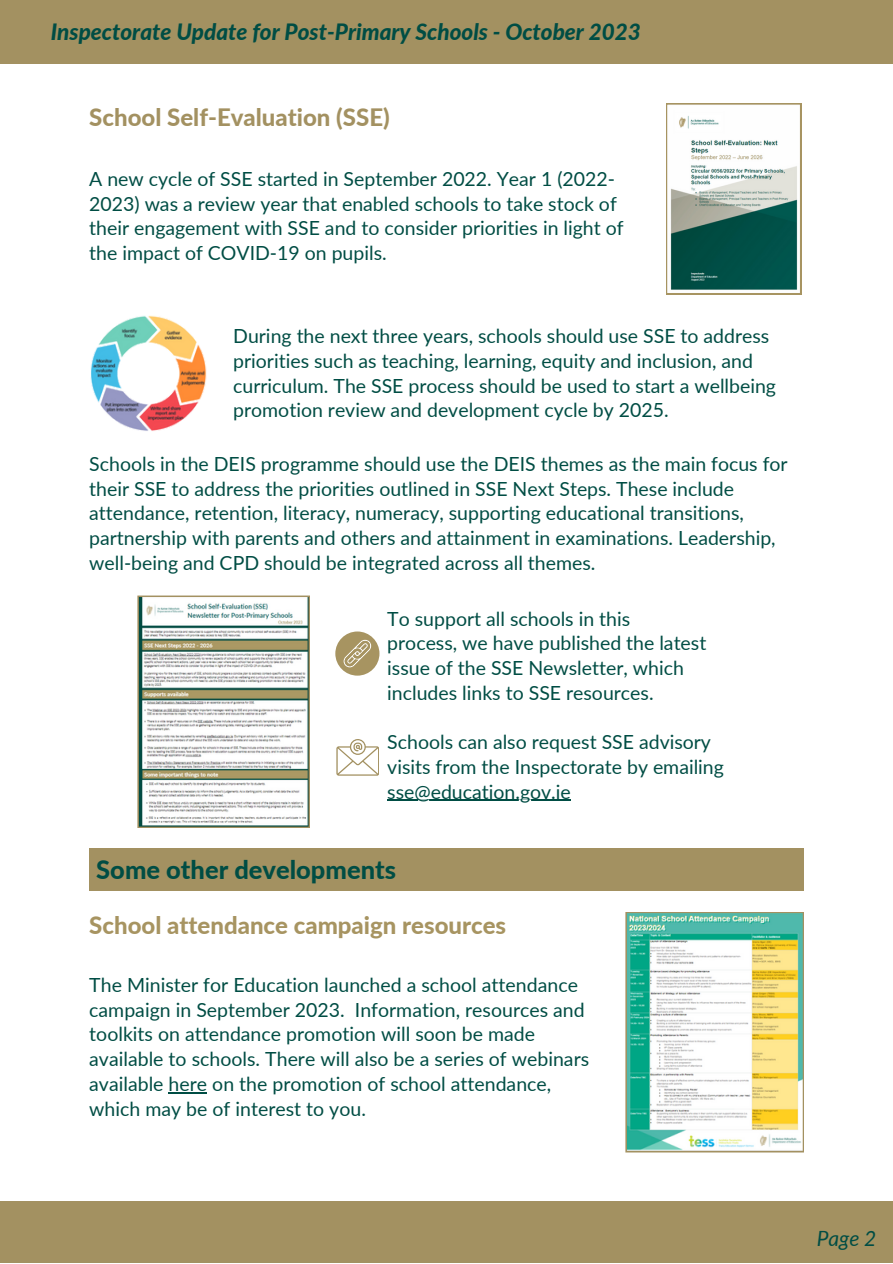
<style>
.page{position:relative;width:893px;height:1264px;background:#fff}
.page>*{position:absolute;margin:0;border:0;box-sizing:border-box;transform-origin:0 0}
.t1{font:800 25.5px "Lato";color:#004d44}
.t2{font:800 24px "Lato";color:#a79461}
.t3{font:800 24px "Lato";color:#a39161}
.t4{font:italic 800 22.5px "Lato";color:#004d44}
.t5{font:italic 21px "Lato";color:#004d44}
.t6{font:19.5px/24.8px "Lato";color:#004d44}
</style>
<div class="page">
<div style="left:0;top:1201px;width:892px;height:61px;background:#a39161"></div>
<div style="left:0;top:0;width:892px;height:64px;background:#a39161"></div>
<svg style="left:137px;top:595px;width:173px;height:233px"></svg>
<svg style="left:335px;top:631px;width:44px;height:44px"></svg>
<svg style="left:336px;top:739px;width:43px;height:36px"></svg>
<hr style="left:387px;top:800px;width:183px;height:1px;background:#004d44">
<div style="left:89px;top:848px;width:714px;height:42px;background:#a39161"></div>
<svg style="left:666px;top:103px;width:135px;height:191px"></svg>
<svg style="left:625px;top:912px;width:179px;height:240px"></svg>
<hr style="left:169px;top:1091px;width:38px;height:2px;background:#004d44">
<img style="left:90px;top:315px;width:117px;height:116px">
<p class="t4" style="left:51px;top:17px;width:591px">Inspectorate Update for Post-Primary Schools - October 2023</p>
<p class="t3" style="left:89px;top:102px;width:302px">School Self-Evaluation (SSE)</p>
<p class="t6" style="left:89px;top:166px;width:536px">A new cycle of SSE started in September 2022. Year 1 (2022- 2023) was a review year that enabled schools to take stock of their engagement with SSE and to consider priorities in light of the impact of COVID-19 on pupils.</p>
<p class="t6" style="left:233px;top:323px;width:544px">During the next three years, schools should use SSE to address priorities such as teaching, learning, equity and inclusion, and curriculum. The SSE process should be used to start a wellbeing promotion review and development cycle by 2025.</p>
<p class="t6" style="left:89px;top:451px;width:699px">Schools in the DEIS programme should use the DEIS themes as the main focus for their SSE to address the priorities outlined in SSE Next Steps. These include attendance, retention, literacy, numeracy, supporting educational transitions, partnership with parents and others and attainment in examinations. Leadership, well-being and CPD should be integrated across all themes.</p>
<p class="t6" style="left:387px;top:605px;width:320px">To support all schools in this<br>process, we have published the latest issue of the SSE Newsletter, which includes links to SSE resources.</p>
<p class="t6" style="left:387px;top:729px;width:338px">Schools can also request SSE advisory visits from the Inspectorate by emailing sse@education.gov.ie</p>
<p class="t1" style="left:96px;top:853px;width:301px">Some other developments</p>
<p class="t2" style="left:89px;top:910px;width:418px">School attendance campaign resources</p>
<p class="t6" style="left:89px;top:971px;width:501px">The Minister for Education launched a school attendance campaign in September 2023. Information, resources and toolkits on attendance promotion will soon be made available to schools. There will also be a series of webinars available here on the promotion of school attendance, which may be of interest to you.</p>
<p class="t5" style="left:816px;top:1224px;width:61px">Page 2</p>
</div>
